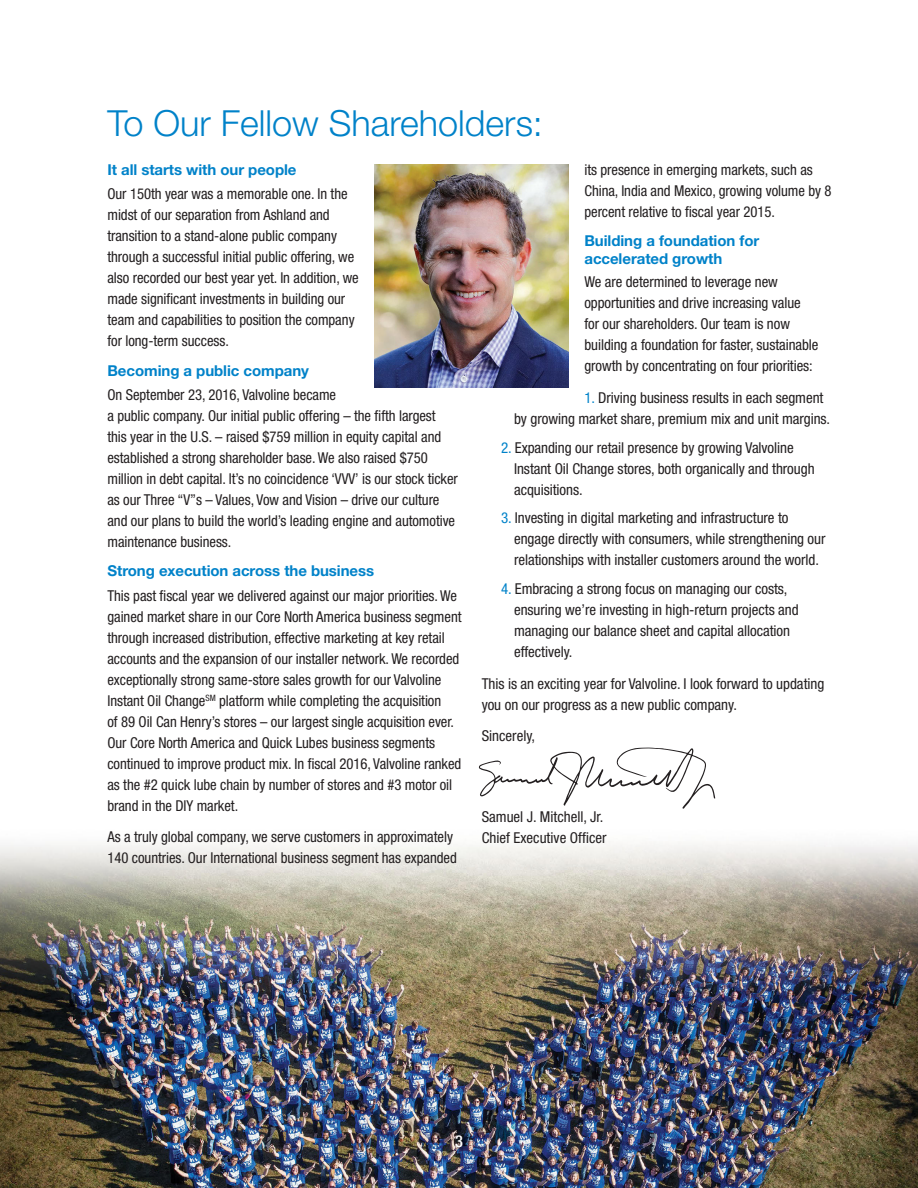
<style>
.page{position:relative;width:918px;height:1188px;background:#fff}
.page>*{position:absolute;margin:0;border:0;box-sizing:border-box;transform-origin:0 0}
.t1{font:300 36px "Helvetica Neue";color:#0082c9}
.t2{font:500 condensed 16.5px "Helvetica Neue";color:#fff}
.t3{font:condensed 15px/21px "Helvetica Neue";letter-spacing:-.005em;color:#231f20}
.t4{font:700 15px/17.2px "Helvetica Neue";letter-spacing:-.005em;color:#0082c9}
.s1{color:#0082c9}
</style>
<div class="page">
<img style="left:0;top:843px;width:918px;height:345px">
<img style="left:455px;top:1134px;width:13px;height:18px">
<img style="left:374px;top:165px;width:194px;height:223px">
<svg style="left:478px;top:748px;width:237px;height:61px"></svg>
<h1 class="t1" style="left:107px;top:110px;width:437px">To Our Fellow Shareholders:</h1>
<p class="t4" style="left:107px;top:162px;width:191px">It all starts with our people</p>
<p class="t3" style="left:107px;top:185px;width:253px">Our 150th year was a memorable one. In the midst of our separation from Ashland and transition to a stand-alone public company through a successful initial public offering, we also recorded our best year yet. In addition, we made significant investments in building our team and capabilities to position the company for long-term success.</p>
<p class="t4" style="left:107px;top:363px;width:203px">Becoming a public company</p>
<p class="t3" style="left:107px;top:385px;width:352px">On September 23, 2016, Valvoline became<br>a public company. Our initial public offering – the fifth largest this year in the U.S. – raised $759 million in equity capital and established a strong shareholder base. We also raised $750 million in debt capital. It’s no coincidence ‘VVV’ is our stock ticker as our Three “V”s – Values, Vow and Vision – drive our culture and our plans to build the world’s leading engine and automotive maintenance business.</p>
<p class="t4" style="left:107px;top:564px;width:268px">Strong execution across the business</p>
<p class="t3" style="left:107px;top:586px;width:356px">This past fiscal year we delivered against our major priorities. We gained market share in our Core North America business segment through increased distribution, effective marketing at key retail accounts and the expansion of our installer network. We recorded exceptionally strong same-store sales growth for our Valvoline Instant Oil Change<sup>SM</sup> platform while completing the acquisition<br>of 89 Oil Can Henry’s stores – our largest single acquisition ever.<br>Our Core North America and Quick Lubes business segments continued to improve product mix. In fiscal 2016, Valvoline ranked as the #2 quick lube chain by number of stores and #3 motor oil brand in the DIY market.</p>
<p class="t3" style="left:107px;top:828px;width:351px">As a truly global company, we serve customers in approximately<br>140 countries. Our International business segment has expanded</p>
<p class="t3" style="left:584px;top:160px;width:249px">its presence in emerging markets, such as<br>China, India and Mexico, growing volume by 8 percent relative to fiscal year 2015.</p>
<p class="t4" style="left:584px;top:234px;width:176px">Building a foundation for accelerated growth</p>
<p class="t3" style="left:584px;top:273px;width:236px">We are determined to leverage new opportunities and drive increasing value for our shareholders. Our team is now building a foundation for faster, sustainable growth by concentrating on four priorities:</p>
<p class="t3" style="left:514px;top:389px;width:318px;text-indent:70px"><span class="s1">1.</span> Driving business results in each segment by growing market share, premium mix and unit margins.</p>
<p class="t3" style="left:514px;top:438px;width:302px;text-indent:-13px"><span class="s1">2.</span> Expanding our retail presence by growing Valvoline<br>Instant Oil Change stores, both organically and through acquisitions.</p>
<p class="t3" style="left:514px;top:509px;width:313px;text-indent:-13px"><span class="s1">3.</span> Investing in digital marketing and infrastructure to engage directly with consumers, while strengthening our relationships with installer customers around the world.</p>
<p class="t3" style="left:514px;top:579px;width:286px;text-indent:-13px"><span class="s1">4.</span> Embracing a strong focus on managing our costs, ensuring we’re investing in high-return projects and managing our balance sheet and capital allocation effectively.</p>
<p class="t3" style="left:482px;top:674px;width:344px">This is an exciting year for Valvoline. I look forward to updating you on our progress as a new public company.</p>
<p class="t3" style="left:482px;top:727px;width:55px">Sincerely,</p>
<p class="t3" style="left:482px;top:807px;width:126px">Samuel J. Mitchell, Jr.<br>Chief Executive Officer</p>
<p class="t2" style="left:455px;top:1135px;width:9px">3</p>
</div>
